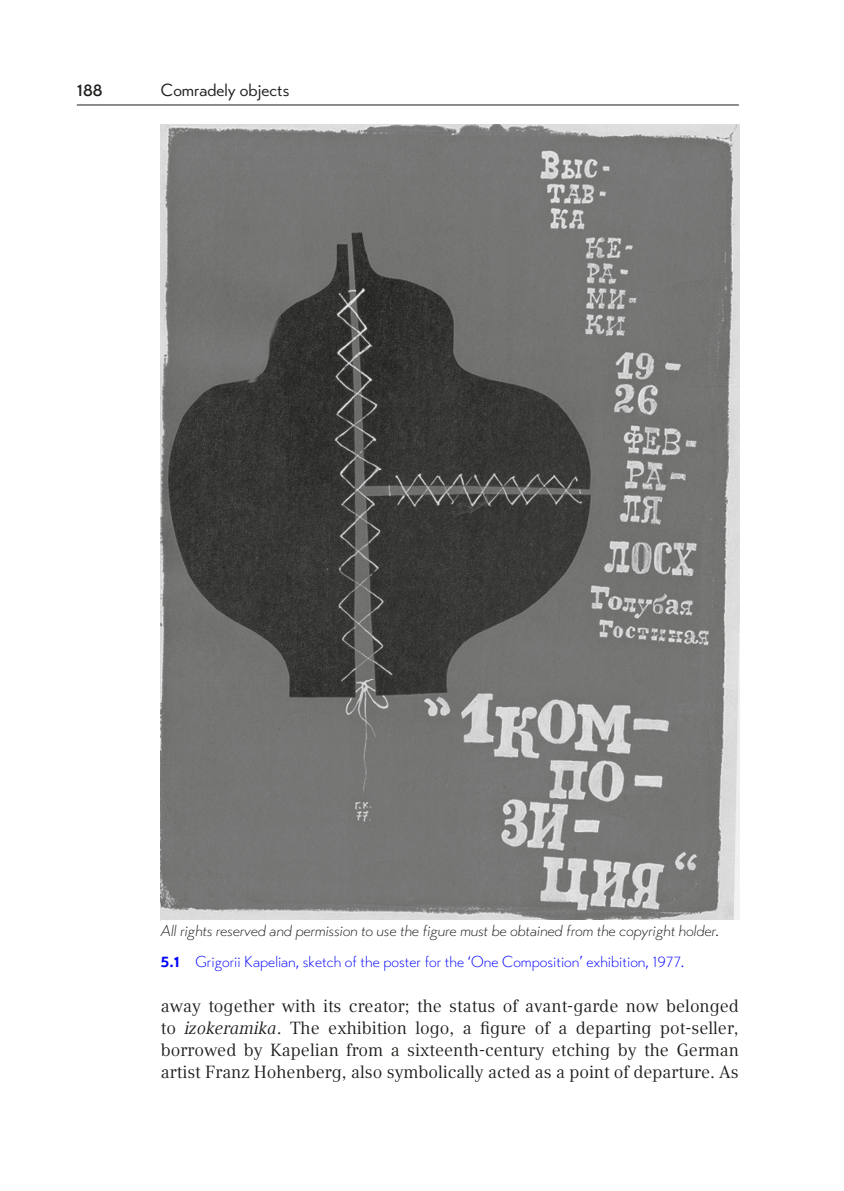
<style>
.page{position:relative;width:844px;height:1191px;background:#fff}
.page>*{position:absolute;margin:0;border:0;box-sizing:border-box;transform-origin:0 0}
.t1{font:17.5px/21.9px "Compatil Text LT";color:#1d1d1b;text-align:justify}
.t2{font:17.5px "Transat Standard";color:#1d1d1b}
.t3{font:500 17.5px "Transat";color:#1d1d1b}
.t4{font:italic 300 15.75px "Transat";color:#1d1d1b}
.t5{font:300 15.75px "Transatlight";color:#00f}
.s1{font-family:"Transat";font-weight:700}
.s2{font-family:"Compatil Text LT Com";font-style:italic}
</style>
<div class="page">
<hr style="left:77px;top:105px;width:661px;height:1px;background:#1d1d1b">
<img style="left:161px;top:125px;width:578px;height:795px">
<p class="t3" style="left:77px;top:79px;width:27px">188</p>
<p class="t2" style="left:161px;top:79px;width:130px">Comradely objects</p>
<p class="t4" style="left:161px;top:921px;width:559px">All rights reserved and permission to use the figure must be obtained from the copyright holder.</p>
<p class="t5" style="left:161px;top:952px;width:524px"><span class="s1">5.1</span> Grigorii Kapelian, sketch of the poster for the ‘One Composition’ exhibition, 1977.</p>
<p class="t1" style="left:161px;top:994px;width:579px">-away together with its creator; the status of avant-garde now belonged to <span class="s2">izokeramika</span>. The exhibition logo, a figure of a departing pot-seller, borrowed by Kapelian from a sixteenth-century etching by the German artist Franz Hohenberg, also symbolically acted as a point of departure. As</p>
</div>
